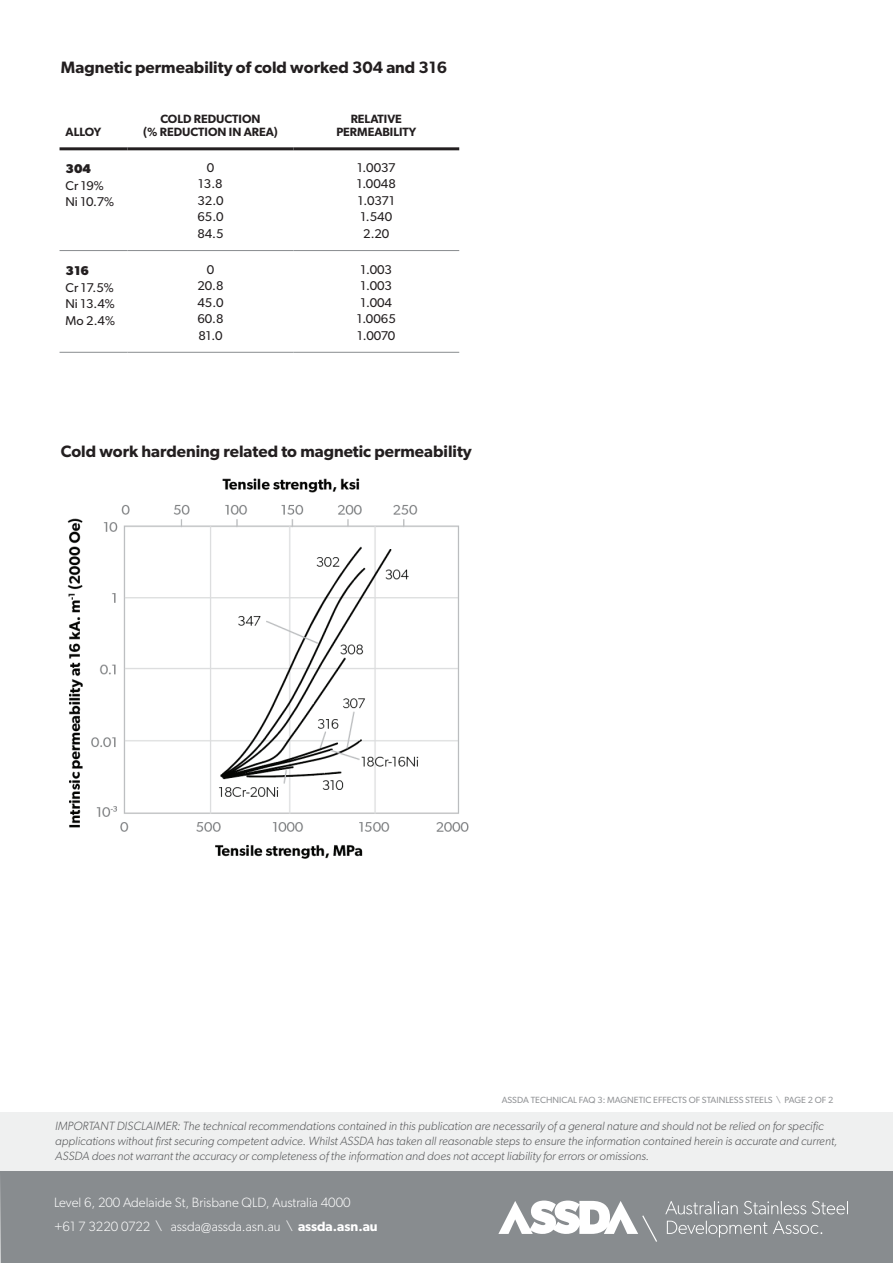
<style>
.page{position:relative;width:893px;height:1263px;background:#fff}
.page>*{position:absolute;margin:0;border:0;box-sizing:border-box;transform-origin:0 0}
.t1{font:600 16.5px "Gibson";color:#231f20}
.t2{font:300 13.5px/23.7px "Gibson";color:#fff}
.t3{font:12.75px/16.5px "Gibson";color:#231f20;text-align:center}
.t4{font:700 12.75px "Gibson";color:#231f20}
.t5{font:italic 300 12px/15px "Gibson";color:#57585a}
.t6{font:600 12px/13.5px "Gibson";color:#231f20;text-align:center}
.t7{font:9px "Gibson";color:#939598}
.s1{font-weight:600}
</style>
<div class="page">
<div style="left:0;top:1170px;width:893px;height:93px;background:#888c8f"></div>
<svg style="left:667px;top:1220px;width:155px;height:17px;background:#999c9f"></svg>
<svg style="left:665px;top:1201px;width:183px;height:13px;background:#9fa2a4"></svg>
<svg style="left:498px;top:1200px;width:159px;height:42px"></svg>
<div style="left:0;top:1112px;width:893px;height:58px;background:#eff0f0"></div>
<hr style="left:60px;top:147px;width:68px;height:3px;background:#231f20">
<hr style="left:128px;top:147px;width:165px;height:3px;background:#231f20">
<hr style="left:293px;top:147px;width:166px;height:3px;background:#231f20">
<hr style="left:60px;top:250px;width:68px;height:1px;background:#888c8f">
<hr style="left:128px;top:250px;width:165px;height:1px;background:#888c8f">
<hr style="left:293px;top:250px;width:166px;height:1px;background:#888c8f">
<hr style="left:60px;top:352px;width:68px;height:1px;background:#888c8f">
<hr style="left:128px;top:352px;width:165px;height:1px;background:#888c8f">
<hr style="left:293px;top:352px;width:166px;height:1px;background:#888c8f">
<img style="left:67px;top:478px;width:402px;height:381px">
<h1 class="t1" style="left:61px;top:57px;width:388px">Magnetic permeability of cold worked 304 and 316</h1>
<p class="t6" style="left:66px;top:125px;width:37px">ALLOY</p>
<p class="t4" style="left:66px;top:161px;width:27px">304</p>
<p class="t3" style="left:66px;top:177px;width:50px;text-align:left">Cr 19%<br>Ni 10.7%</p>
<p class="t4" style="left:66px;top:263px;width:25px">316</p>
<p class="t3" style="left:66px;top:279px;width:51px;text-align:justify">Cr 17.5% Ni 13.4% Mo 2.4%</p>
<p class="t6" style="left:143px;top:111px;width:136px">COLD REDUCTION<br>(% REDUCTION IN AREA)</p>
<p class="t6" style="left:336px;top:111px;width:81px">RELATIVE<br>PERMEABILITY</p>
<p class="t3" style="left:197px;top:159px;width:28px">0<br>13.8<br>32.0<br>65.0<br>84.5</p>
<p class="t3" style="left:357px;top:159px;width:41px">1.0037<br>1.0048<br>1.0371<br>1.540<br>2.20</p>
<p class="t3" style="left:197px;top:261px;width:27px">0<br>20.8<br>45.0<br>60.8<br>81.0</p>
<p class="t3" style="left:357px;top:261px;width:41px;text-align:left">1.003<br>1.003<br>1.004<br>1.0065<br>1.0070</p>
<h1 class="t1" style="left:61px;top:441px;width:413px">Cold work hardening related to magnetic permeability</h1>
<p class="t7" style="left:502px;top:1094px;width:333px">ASSDA TECHNICAL FAQ 3: MAGNETIC EFFECTS OF STAINLESS STEELS \ PAGE 2 OF 2</p>
<p class="t5" style="left:55px;top:1118px;width:784px">IMPORTANT DISCLAIMER: The technical recommendations contained in this publication are necessarily of a general nature and should not be relied on for specific applications without first securing competent advice. Whilst ASSDA has taken all reasonable steps to ensure the information contained herein is accurate and current,<br>ASSDA does not warrant the accuracy or completeness of the information and does not accept liability for errors or omissions.</p>
<p class="t2" style="left:54px;top:1190px;width:325px">Level 6, 200 Adelaide St, Brisbane QLD, Australia 4000<br>+61 7 3220 0722 \ assda@assda.asn.au \ <span class="s1">assda.asn.au</span></p>
</div>
